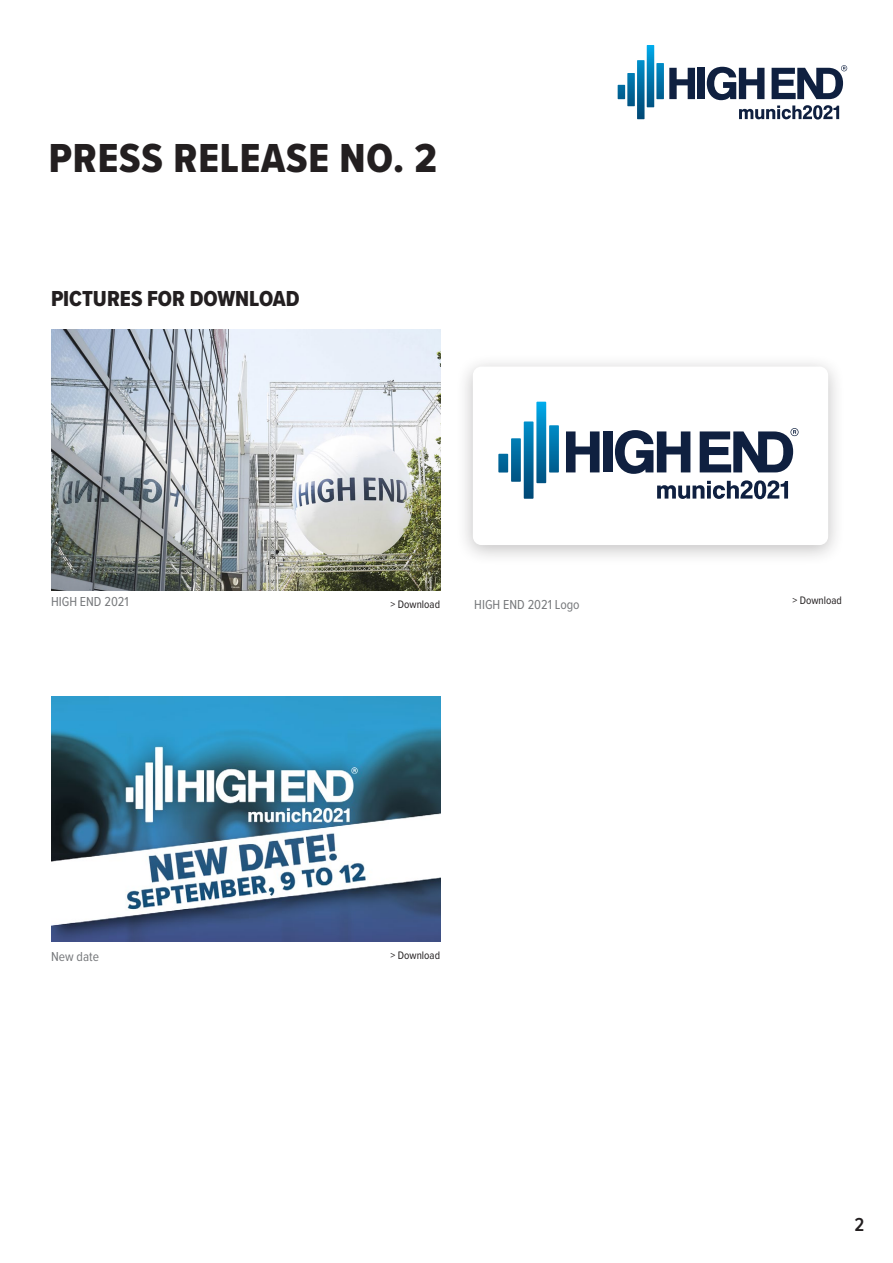
<style>
.page{position:relative;width:893px;height:1263px;background:#fff}
.page>*{position:absolute;margin:0;border:0;box-sizing:border-box;transform-origin:0 0}
.t1{font:42px "Proxima Nova Cond Extrabld";letter-spacing:.02em;color:#231f20}
.t2{font:22.5px "Proxima Nova Cond Extrabld";color:#231f20}
.t3{font:600 19.5px "Proxima Nova Cond";color:#231f20}
.t4{font:13.5px "Proxima Nova Cond";color:#76787b}
.t5{font:11.25px "Proxima Nova Cond";color:#231f20}
</style>
<div class="page">
<svg style="left:618px;top:45px;width:77px;height:74px"></svg>
<div style="left:698px;top:68px;width:7px;height:31px;background:#0f2040"></div>
<svg style="left:707px;top:65px;width:140px;height:55px"></svg>
<div style="left:455px;top:353px;width:390px;height:213px;background:#231f20;opacity:.28"></div>
<div style="left:473px;top:367px;width:355px;height:178px;background:#fff;border-radius:9px"></div>
<img style="left:51px;top:329px;width:389px;height:261px">
<svg style="left:657px;top:480px;width:131px;height:19px"></svg>
<svg style="left:498px;top:402px;width:61px;height:97px"></svg>
<svg style="left:566px;top:431px;width:34px;height:41px"></svg>
<div style="left:603px;top:431px;width:10px;height:41px;background:#0f2040"></div>
<svg style="left:615px;top:430px;width:75px;height:44px"></svg>
<svg style="left:700px;top:428px;width:98px;height:44px"></svg>
<img style="left:51px;top:696px;width:389px;height:245px">
<h1 class="t1" style="left:49px;top:127px;width:390px">PRESS RELEASE NO. 2</h1>
<h2 class="t2" style="left:51px;top:282px;width:250px">PICTURES FOR DOWNLOAD</h2>
<p class="t4" style="left:51px;top:592px;width:79px">HIGH END 2021</p>
<p class="t5" style="left:390px;top:596px;width:51px">&gt; Download</p>
<p class="t4" style="left:474px;top:594px;width:107px">HIGH END 2021 Logo</p>
<p class="t4" style="left:51px;top:946px;width:49px">New date</p>
<p class="t5" style="left:390px;top:947px;width:51px">&gt; Download</p>
<p class="t5" style="left:792px;top:592px;width:51px">&gt; Download</p>
<h3 class="t3" style="left:854px;top:1210px;width:11px">2</h3>
</div>
